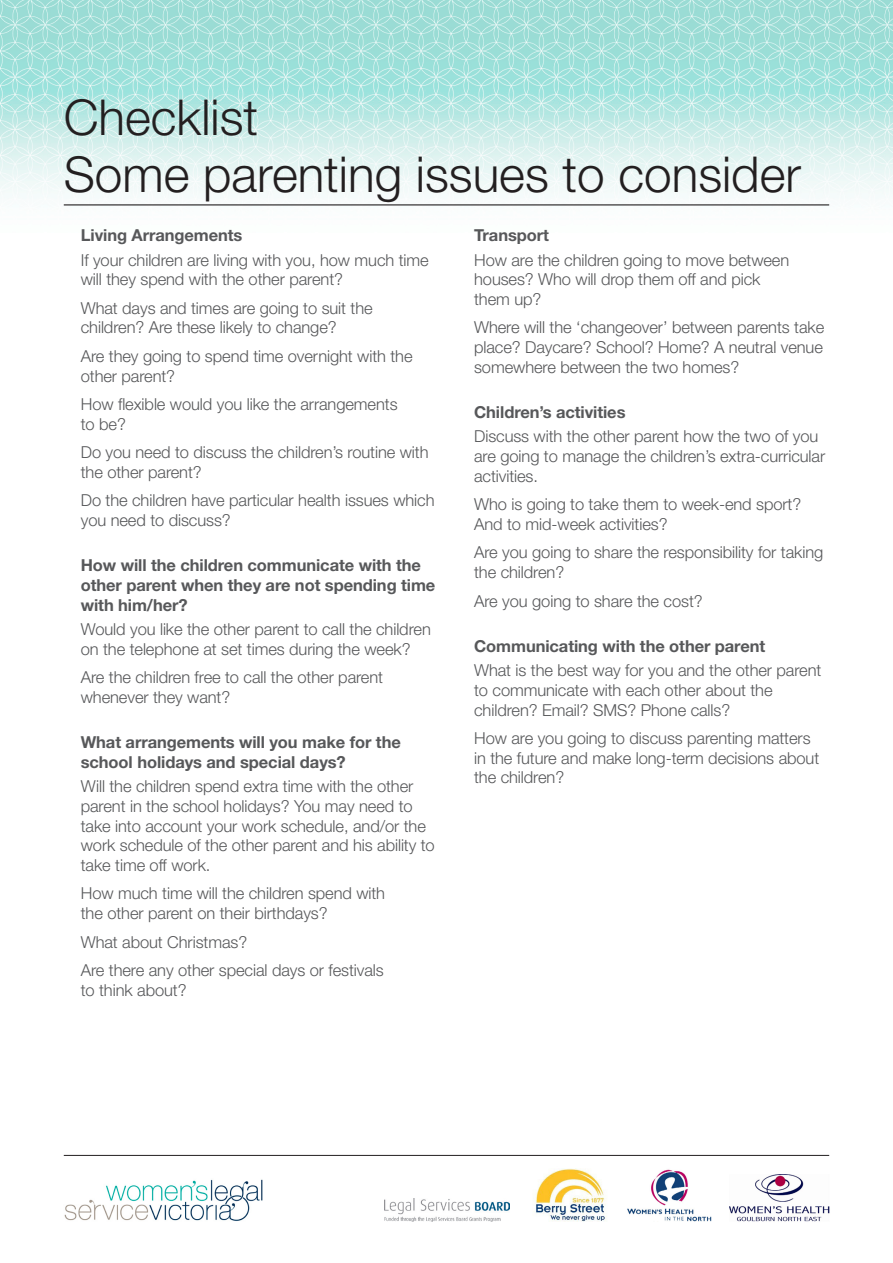
<style>
.page{position:relative;width:893px;height:1263px;background:#fff}
.page>*{position:absolute;margin:0;border:0;box-sizing:border-box;transform-origin:0 0}
.t1{font:300 49.5px/57px "Helvetica Neue";color:#231f20}
.Body_Copy_points{font:300 16.5px/19.8px "Helvetica Neue";letter-spacing:-.005em;color:#57585a}
.question_with_tab{font:700 16.5px/19.8px "Helvetica Neue";letter-spacing:-.005em;color:#57585a}
</style>
<div class="page">
<img style="left:0;top:0;width:893px;height:206px">
<img style="left:64px;top:1179px;width:199px;height:42px">
<hr style="left:64px;top:1155px;width:765px;height:1px;background:#231f20">
<img style="left:729px;top:1174px;width:101px;height:48px">
<img style="left:627px;top:1169px;width:85px;height:53px">
<img style="left:534px;top:1168px;width:73px;height:54px">
<img style="left:385px;top:1198px;width:124px;height:24px">
<hr style="left:64px;top:204px;width:765px;height:1px;background:#231f20">
<p class="t1" style="left:64px;top:87px;width:739px">Checklist<br>Some parenting issues to consider</p>
<p class="question_with_tab" style="left:81px;top:225px;width:163px">Living Arrangements</p>
<p class="Body_Copy_points" style="left:81px;top:249px;width:349px">If your children are living with you, how much time will they spend with the other parent?</p>
<p class="Body_Copy_points" style="left:81px;top:297px;width:293px">What days and times are going to suit the children? Are these likely to change?</p>
<p class="Body_Copy_points" style="left:81px;top:346px;width:333px">Are they going to spend time overnight with the other parent?</p>
<p class="Body_Copy_points" style="left:81px;top:394px;width:318px">How flexible would you like the arrangements to be?</p>
<p class="Body_Copy_points" style="left:81px;top:442px;width:349px">Do you need to discuss the children’s routine with the other parent?</p>
<p class="Body_Copy_points" style="left:81px;top:490px;width:355px">Do the children have particular health issues which you need to discuss?</p>
<p class="question_with_tab" style="left:81px;top:555px;width:356px">How will the children communicate with the other parent when they are not spending time with him/her?</p>
<p class="Body_Copy_points" style="left:81px;top:619px;width:352px">Would you like the other parent to call the children on the telephone at set times during the week?</p>
<p class="Body_Copy_points" style="left:81px;top:667px;width:304px">Are the children free to call the other parent whenever they want?</p>
<p class="question_with_tab" style="left:81px;top:732px;width:322px">What arrangements will you make for the school holidays and special days?</p>
<p class="Body_Copy_points" style="left:81px;top:776px;width:355px">Will the children spend extra time with the other parent in the school holidays? You may need to take into account your work schedule, and/or the work schedule of the other parent and his ability to take time off work.</p>
<p class="Body_Copy_points" style="left:81px;top:883px;width:306px">How much time will the children spend with the other parent on their birthdays?</p>
<p class="Body_Copy_points" style="left:81px;top:931px;width:168px">What about Christmas?</p>
<p class="Body_Copy_points" style="left:81px;top:960px;width:304px">Are there any other special days or festivals to think about?</p>
<p class="question_with_tab" style="left:474px;top:225px;width:76px">Transport</p>
<p class="Body_Copy_points" style="left:474px;top:249px;width:317px">How are the children going to move between houses? Who will drop them off and pick them up?</p>
<p class="Body_Copy_points" style="left:474px;top:317px;width:352px;text-align:justify">Where will the ‘changeover’ between parents take place? Daycare? School? Home? A neutral venue somewhere between the two homes?</p>
<p class="question_with_tab" style="left:474px;top:402px;width:153px">Children’s activities</p>
<p class="Body_Copy_points" style="left:474px;top:426px;width:353px">Discuss with the other parent how the two of you are going to manage the children’s extra-curricular activities.</p>
<p class="Body_Copy_points" style="left:474px;top:494px;width:329px">Who is going to take them to week-end sport?<br>And to mid-week activities?</p>
<p class="Body_Copy_points" style="left:474px;top:542px;width:351px">Are you going to share the responsibility for taking the children?</p>
<p class="Body_Copy_points" style="left:474px;top:590px;width:230px">Are you going to share the cost?</p>
<p class="question_with_tab" style="left:474px;top:636px;width:293px">Communicating with the other parent</p>
<p class="Body_Copy_points" style="left:474px;top:660px;width:349px">What is the best way for you and the other parent to communicate with each other about the children? Email? SMS? Phone calls?</p>
<p class="Body_Copy_points" style="left:474px;top:728px;width:347px">How are you going to discuss parenting matters in the future and make long-term decisions about the children?</p>
</div>
